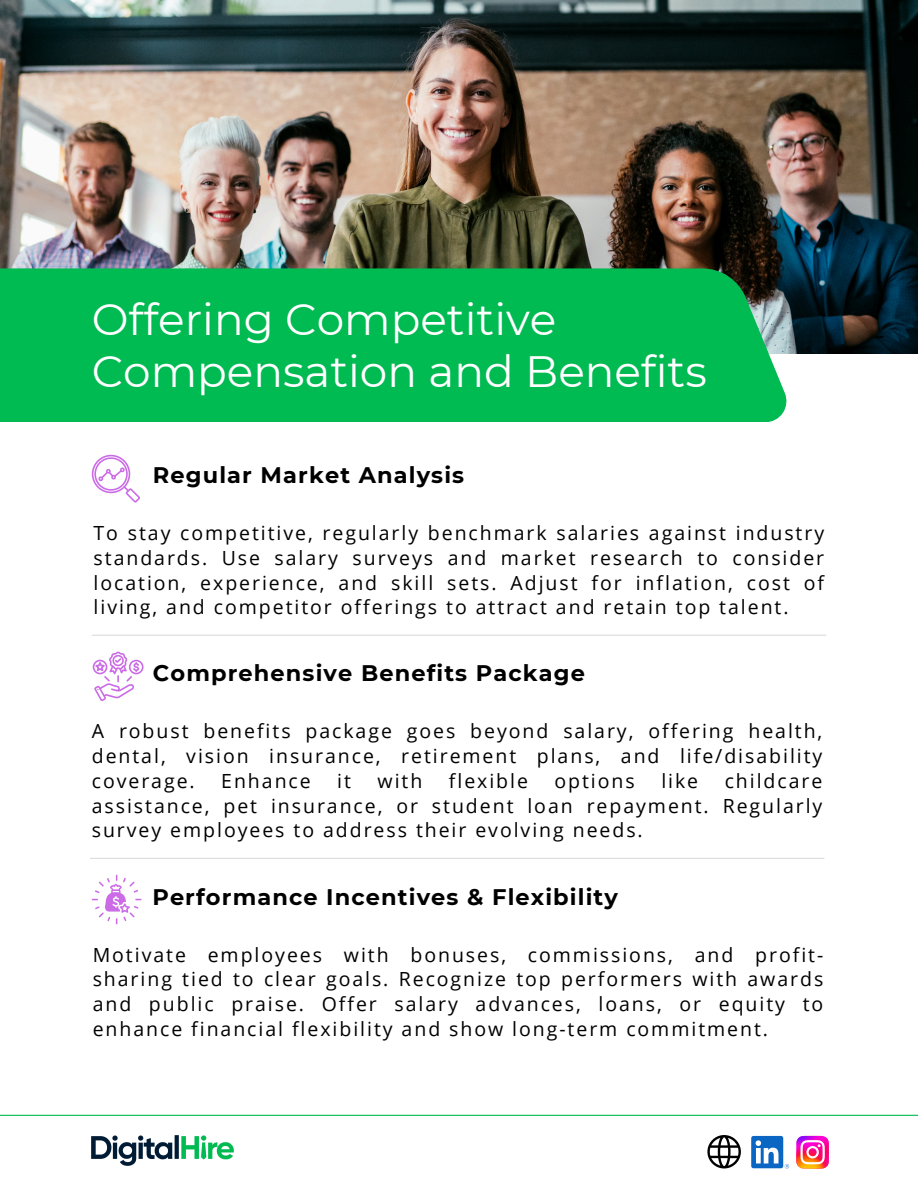
<style>
.page{position:relative;width:918px;height:1188px;background:#fff}
.page>*{position:absolute;margin:0;border:0;box-sizing:border-box;transform-origin:0 0}
.t1{font:43.8px/51.8px "Montserrat";color:#fff}
.t2{font:700 22.5px "Montserrat";letter-spacing:.05em;color:#000}
.t3{font:19.5px/24.8px "Open Sans";letter-spacing:.1em;color:#000;text-align:justify}
</style>
<div class="page">
<hr style="left:0;top:1115px;width:918px;height:1px;background:#00ba52">
<svg style="left:751px;top:1136px;width:38px;height:33px"></svg>
<svg style="left:796px;top:1136px;width:33px;height:33px"></svg>
<svg style="left:707px;top:1135px;width:34px;height:33px"></svg>
<img style="left:0;top:0;width:918px;height:353px">
<div style="left:0;top:268px;width:787px;height:154px;background:#00ba52"></div>
<svg style="left:92px;top:454px;width:48px;height:48px"></svg>
<svg style="left:92px;top:875px;width:49px;height:49px"></svg>
<svg style="left:93px;top:651px;width:50px;height:50px"></svg>
<hr style="left:92px;top:635px;width:734px;height:1px;background:#dcdcdc">
<hr style="left:90px;top:858px;width:734px;height:1px;background:#dcdcdc">
<img style="left:92px;top:1135px;width:142px;height:30px">
<p class="t1" style="left:92px;top:294px;width:617px">Offering Competitive<br>Compensation and Benefits</p>
<h2 class="t2" style="left:153px;top:461px;width:313px">Regular Market Analysis</h2>
<p class="t3" style="left:94px;top:520px;width:732px">To stay competitive, regularly benchmark salaries against industry standards. Use salary surveys and market research to consider location, experience, and skill sets. Adjust for inflation, cost of living, and competitor offerings to attract and retain top talent.</p>
<p class="t2" style="left:153px;top:660px;width:433px">Comprehensive Benefits Package</p>
<h1 class="t3" style="left:92px;top:718px;width:732px">A robust benefits package goes beyond salary, offering health, dental, vision insurance, retirement plans, and life/disability coverage.</h1>
<h1 class="t3" style="left:221px;top:768px;width:91px">Enhance</h1>
<h1 class="t3" style="left:337px;top:768px;width:15px">it</h1>
<h1 class="t3" style="left:378px;top:768px;width:46px">with</h1>
<h1 class="t3" style="left:449px;top:768px;width:81px">flexible</h1>
<h1 class="t3" style="left:555px;top:768px;width:82px">options</h1>
<h1 class="t3" style="left:661px;top:768px;width:38px">like</h1>
<h1 class="t3" style="left:92px;top:768px;width:732px;text-indent:633px">childcare assistance, pet insurance, or student loan repayment. Regularly survey employees to address their evolving needs.</h1>
<p class="t2" style="left:152px;top:883px;width:467px">Performance Incentives &amp; Flexibility</p>
<p class="t3" style="left:93px;top:942px;width:732px">Motivate employees with bonuses, commissions, and profit&shy;sharing tied to clear goals. Recognize top performers with awards and public praise. Offer salary advances, loans, or equity to enhance financial flexibility and show long-term commitment.</p>
</div>
